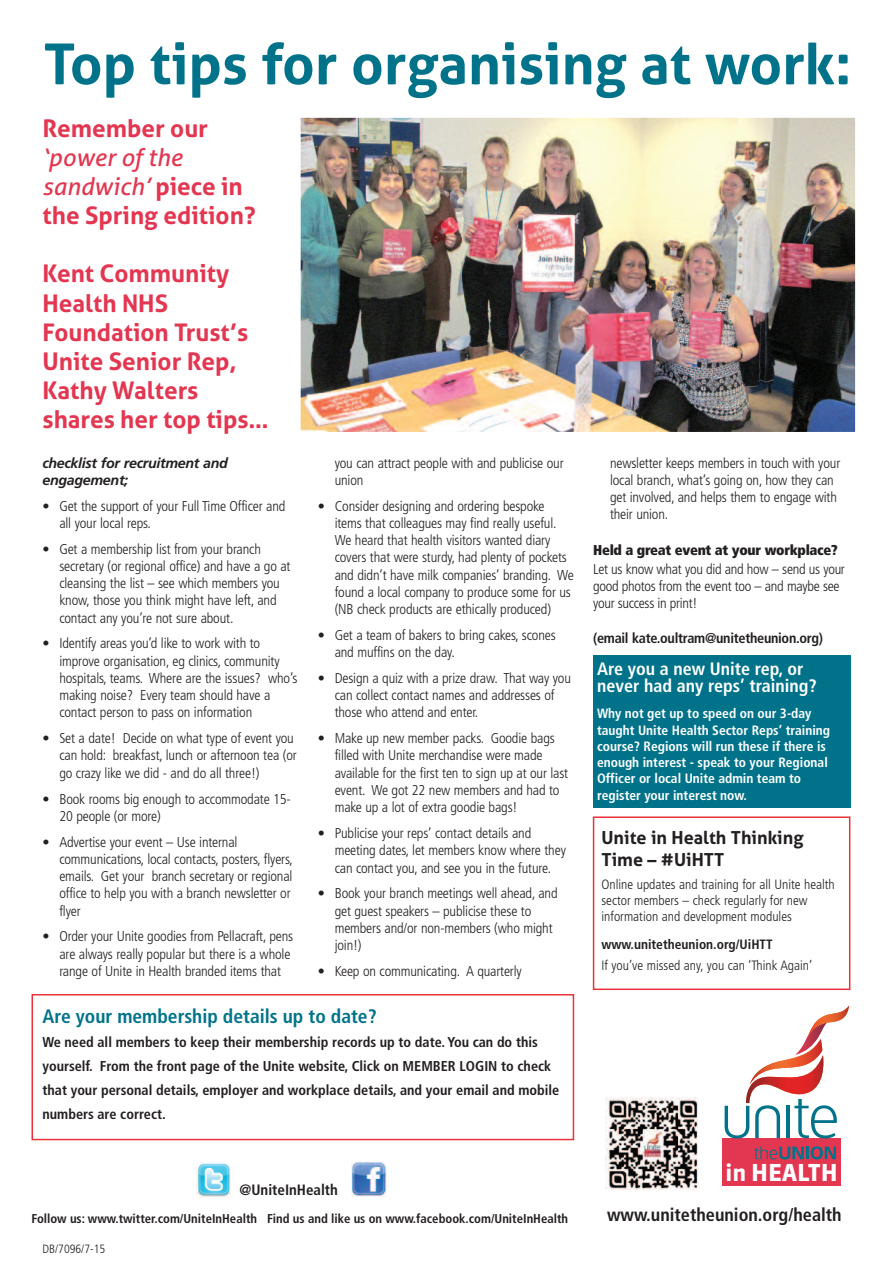
<style>
.page{position:relative;width:893px;height:1263px;background:#fff}
.page>*{position:absolute;margin:0;border:0;box-sizing:border-box;transform-origin:0 0}
.t1{font:700 56.4px "Aller";color:#00738a}
.t2{font:700 24.3px/29.1px "Aller";color:#e33650}
.t3{font:700 23.25px "Sanuk OT";color:#fff}
.t4{font:700 condensed 19.5px "Frutiger";color:#00738a}
.t5{font:700 condensed 18.15px "Frutiger";color:#231f20}
.t6{font:700 condensed 18px/17.1px "Frutiger";color:#fff}
.t7{font:700 18px/21.6px "Aller";color:#231f20}
.t8{font:700 condensed 15px "Frutiger";color:#231f20}
.t9{font:300 condensed 14.25px/17.2px "Frutiger";letter-spacing:-.01em;color:#231f20}
.t10{font:700 condensed 14.25px/24px "Frutiger";color:#231f20}
.t11{font:italic 700 14.25px/17.2px "Frutiger";letter-spacing:-.02em;color:#231f20}
.t12{font:700 condensed 14.25px "Frutiger";letter-spacing:-.02em;color:#231f20}
.t13{font:900 condensed 14.25px "Frutiger";letter-spacing:-.02em;color:#231f20}
.t14{font:700 condensed 13.5px/16.2px "Frutiger";color:#fff}
.t15{font:300 condensed 13.5px/16.2px "Frutiger";color:#231f20}
.t16{font:700 condensed 13.5px "Frutiger";color:#231f20}
.t17{font:700 condensed 12.75px "Frutiger";color:#231f20}
.t18{font:300 condensed 12px "Frutiger";color:#231f20}
.s1{font-weight:400;font-style:italic}
</style>
<div class="page">
<div style="left:722px;top:1138px;width:118px;height:48px;background:#e33650"></div>
<svg style="left:754px;top:1146px;width:82px;height:13px"></svg>
<svg style="left:725px;top:1038px;width:112px;height:100px"></svg>
<img style="left:807px;top:1005px;width:42px;height:33px">
<img style="left:606px;top:1098px;width:93px;height:92px">
<img style="left:197px;top:1163px;width:34px;height:34px">
<img style="left:352px;top:1162px;width:34px;height:35px">
<img style="left:302px;top:119px;width:552px;height:312px">
<div style="left:298px;top:115px;width:560px;height:320px;border:3px solid #fff"></div>
<div style="left:593px;top:816px;width:257px;height:174px;border:2px solid #eb323a"></div>
<div style="left:32px;top:994px;width:542px;height:146px;border:2px solid #eb323a"></div>
<div style="left:593px;top:655px;width:257px;height:152px;background:#00738a"></div>
<h1 class="t1" style="left:44px;top:29px;width:809px">Top tips for organising at work:</h1>
<h2 class="t2" style="left:43px;top:113px;width:167px">Remember our</h2>
<h2 class="t2" style="left:43px;top:142px;width:215px"><span class="s1">‘power of the sandwich’</span> piece in the Spring edition?</h2>
<h2 class="t2" style="left:43px;top:259px;width:228px">Kent Community<br>Health NHS<br>Foundation Trust’s<br>Unite Senior Rep,<br>Kathy Walters shares her top tips…</h2>
<p class="t11" style="left:43px;top:455px;width:187px">checklist for recruitment and engagement;</p>
<p class="t9" style="left:59px;top:498px;width:227px;text-indent:-17px">• Get the support of your Full Time Officer and all your local reps.</p>
<p class="t9" style="left:59px;top:541px;width:233px;text-indent:-17px">• Get a membership list from your branch secretary (or regional office) and have a go at cleansing the list – see which members you know, those you think might have left, and contact any you’re not sure about.</p>
<p class="t9" style="left:59px;top:636px;width:240px;text-indent:-17px">• Identify areas you’d like to work with to improve organisation, eg clinics, community hospitals, teams. Where are the issues? who’s making noise? Every team should have a contact person to pass on information</p>
<p class="t9" style="left:59px;top:731px;width:239px;text-indent:-17px">• Set a date! Decide on what type of event you can hold: breakfast, lunch or afternoon tea (or go crazy like we did - and do all three!)</p>
<p class="t9" style="left:59px;top:791px;width:233px;text-indent:-17px">• Book rooms big enough to accommodate 15-<br>20 people (or more)</p>
<p class="t9" style="left:59px;top:834px;width:235px;text-indent:-17px">• Advertise your event – Use internal communications, local contacts, posters, flyers, emails. Get your branch secretary or regional office to help you with a branch newsletter or flyer</p>
<p class="t9" style="left:59px;top:929px;width:235px;text-indent:-17px">• Order your Unite goodies from Pellacraft, pens are always really popular but there is a whole range of Unite in Health branded items that</p>
<p class="t9" style="left:335px;top:455px;width:230px">you can attract people with and publicise our union</p>
<p class="t9" style="left:335px;top:498px;width:241px;text-indent:-17px">• Consider designing and ordering bespoke items that colleagues may find really useful.<br>We heard that health visitors wanted diary covers that were sturdy, had plenty of pockets and didn’t have milk companies’ branding. We found a local company to produce some for us (NB check products are ethically produced)</p>
<p class="t9" style="left:335px;top:627px;width:223px;text-indent:-17px">• Get a team of bakers to bring cakes, scones and muffins on the day.</p>
<p class="t9" style="left:335px;top:670px;width:238px;text-indent:-17px">• Design a quiz with a prize draw. That way you can collect contact names and addresses of those who attend and enter.</p>
<p class="t9" style="left:335px;top:731px;width:235px;text-indent:-17px">• Make up new member packs. Goodie bags filled with Unite merchandise were made available for the first ten to sign up at our last event. We got 22 new members and had to make up a lot of extra goodie bags!</p>
<p class="t9" style="left:335px;top:825px;width:233px;text-indent:-17px">• Publicise your reps’ contact details and meeting dates, let members know where they can contact you, and see you in the future.</p>
<p class="t9" style="left:335px;top:886px;width:224px;text-indent:-17px">• Book your branch meetings well ahead, and get guest speakers – publicise these to members and/or non-members (who might join!)</p>
<p class="t9" style="left:318px;top:963px;width:205px">• Keep on communicating. A quarterly</p>
<h3 class="t4" style="left:43px;top:1008px;width:336px">Are your membership details up to date?</h3>
<p class="t10" style="left:43px;top:1031px;width:518px">We need all members to keep their membership records up to date. You can do this yourself. From the front page of the Unite website, Click on MEMBER LOGIN to check that your personal details, employer and workplace details, and your email and mobile numbers are correct.</p>
<p class="t8" style="left:239px;top:1183px;width:100px">@UniteInHealth</p>
<p class="t17" style="left:31px;top:1213px;width:538px">Follow us: www.twitter.com/UniteInHealth Find us and like us on www.facebook.com/UniteInHealth</p>
<p class="t18" style="left:43px;top:1244px;width:64px">DB/7096/7-15</p>
<p class="t9" style="left:610px;top:455px;width:232px">newsletter keeps members in touch with your local branch, what’s going on, how they can get involved, and helps them to engage with their union.</p>
<p class="t13" style="left:593px;top:544px;width:246px">Held a great event at your workplace?</p>
<p class="t9" style="left:593px;top:561px;width:253px">Let us know what you did and how – send us your good photos from the event too – and maybe see your success in print!</p>
<p class="t12" style="left:593px;top:632px;width:231px">(email kate.oultram@unitetheunion.org)</p>
<p class="t6" style="left:597px;top:661px;width:221px">Are you a new Unite rep, or never had any reps’ training?</p>
<p class="t14" style="left:597px;top:707px;width:234px">Why not get up to speed on our 3-day taught Unite Health Sector Reps’ training course? Regions will run these if there is enough interest - speak to your Regional Officer or local Unite admin team to register your interest now.</p>
<p class="t7" style="left:601px;top:827px;width:204px">Unite in Health Thinking<br>Time – #UiHTT</p>
<p class="t15" style="left:601px;top:877px;width:235px">Online updates and training for all Unite health sector members – check regularly for new information and development modules</p>
<p class="t16" style="left:601px;top:939px;width:173px">www.unitetheunion.org/UiHTT</p>
<p class="t15" style="left:601px;top:958px;width:212px">If you’ve missed any, you can ‘Think Again’</p>
<h3 class="t3" style="left:725px;top:1163px;width:114px">in HEALTH</h3>
<p class="t5" style="left:607px;top:1207px;width:236px">www.unitetheunion.org/health</p>
</div>
